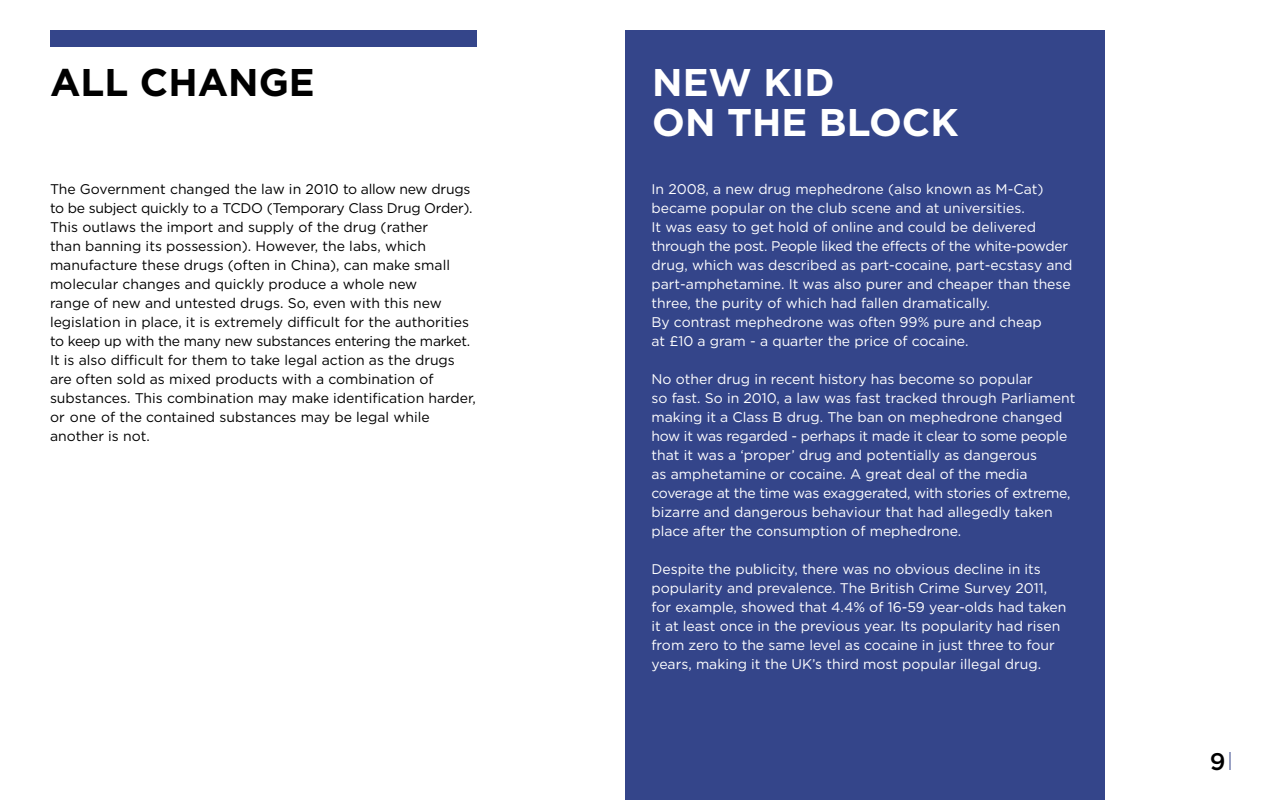
<style>
.page{position:relative;width:1280px;height:800px;background:#fff}
.page>*{position:absolute;margin:0;border:0;box-sizing:border-box;transform-origin:0 0}
.t1{font:700 38.6px/40px "Gotham HTF";color:#fff}
.t2{font:700 38.6px "Gotham HTF";color:#000}
.t3{font:500 24px "Gotham HTF";color:#000}
.t4{font:14px/19px "Gotham HTF";color:#fff}
.t5{font:14px/19px "Gotham HTF";color:#000}
</style>
<div class="page">
<div style="left:625px;top:30px;width:479px;height:770px;background:#34458a"></div>
<div style="left:50px;top:30px;width:427px;height:17px;background:#34458a"></div>
<svg style="left:1230px;top:752px;width:1px;height:18px"></svg>
<h1 class="t2" style="left:50px;top:60px;width:120px">ALL CHA</h1>
<h1 class="t2" style="left:228px;top:60px;width:88px">NGE</h1>
<h1 class="t1" style="left:652px;top:61px;width:308px">N EW KID<br>ON TH E BLOCK</h1>
<p class="t5" style="left:50px;top:179px;width:428px">The Government changed the law in 2010 to allow new drugs to be subject quickly to a TCDO (Temporary Class Drug Order).<br>This outlaws the import and supply of the drug (rather<br>than banning its possession). However, the labs, which manufacture these drugs (often in China), can make small molecular changes and quickly produce a whole new<br>range of new and untested drugs. So, even with this new legislation in place, it is extremely difficult for the authorities to keep up with the many new substances entering the market.<br>It is also difficult for them to take legal action as the drugs are often sold as mixed products with a combination of substances. This combination may make identification harder, or one of the contained substances may be legal while another is not.</p>
<p class="t4" style="left:651px;top:179px;width:423px">In 2008, a new drug mephedrone (also known as M-Cat) became popular on the club scene and at universities.<br>It was easy to get hold of online and could be delivered through the post. People liked the effects of the white-powder drug, which was described as part-cocaine, part-ecstasy and part-amphetamine. It was also purer and cheaper than these three, the purity of which had fallen dramatically.<br>By contrast mephedrone was often 99% pure and cheap<br>at £10 a gram - a quarter the price of cocaine.</p>
<p class="t4" style="left:651px;top:369px;width:425px">No other drug in recent history has become so popular<br>so fast. So in 2010, a law was fast tracked through Parliament making it a Class B drug. The ban on mephedrone changed how it was regarded - perhaps it made it clear to some people that it was a ‘proper’ drug and potentially as dangerous<br>as amphetamine or cocaine. A great deal of the media coverage at the time was exaggerated, with stories of extreme, bizarre and dangerous behaviour that had allegedly taken place after the consumption of mephedrone.</p>
<p class="t4" style="left:651px;top:559px;width:417px">Despite the publicity, there was no obvious decline in its popularity and prevalence. The British Crime Survey 2011, for example, showed that 4.4% of 16-59 year-olds had taken it at least once in the previous year. Its popularity had risen from zero to the same level as cocaine in just three to four years, making it the U K’s third most popular illegal drug.</p>
<h2 class="t3" style="left:1210px;top:747px;width:17px">9</h2>
</div>
